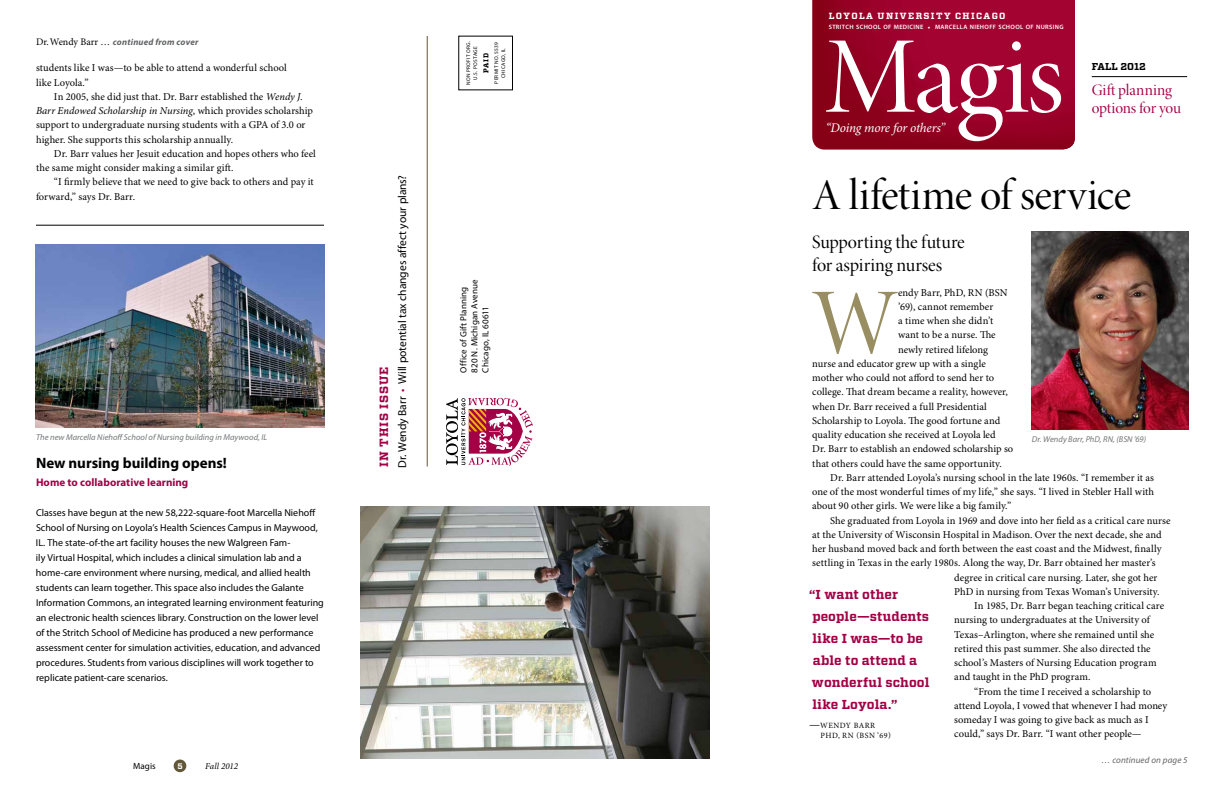
<style>
.page{position:relative;width:1224px;height:792px;background:#fff}
.page>*{position:absolute;margin:0;border:0;box-sizing:border-box;transform-origin:0 0}
.t1{font:109.7px "Minion Pro Disp";letter-spacing:-.02em;color:#fff}
.t2{font:93.8px "Minion Pro Disp";color:#988e62}
.t3{font:44px "Minion Pro Disp";letter-spacing:-.005em;color:#000}
.t4{font:19px/23px "Minion Pro Disp";letter-spacing:-.005em;color:#000}
.t5{font:16px/18px "Minion Pro Disp";letter-spacing:-.01em;color:#a30046}
.t6{font:700 15px "Myriad Pro";letter-spacing:-.005em;color:#000}
.t7{font:italic 13.2px "Minion Pro";letter-spacing:-.015em;color:#fff}
.t8{font:700 13px/22px "Vitesse";letter-spacing:.01em;color:#a30046}
.t9{font:700 12px "Vitesse";letter-spacing:.065em;color:#a30046}
.t10{font:11.6px "Myriad Pro";letter-spacing:-.005em;color:#000}
.t11{font:700 11px "Myriad Pro";color:#a30046}
.t12{font:10.5px/14.2px "Minion Pro";letter-spacing:.005em;color:#000}
.t13{font:10.5px "Minion Pro";letter-spacing:-.02em;color:#000}
.t14{font:10px/15px "Myriad Pro";color:#000}
.t15{font:700 10px "Vitesse";color:#000}
.t16{font:9px/11px "Myriad Pro";letter-spacing:.01em;color:#000}
.t17{font:italic 700 9px "Myriad Pro";letter-spacing:.02em;color:#636466}
.t18{font:700 9px "Vitesse";letter-spacing:.155em;color:#fff}
.t19{font:italic 9px "Myriad Pro";letter-spacing:.015em;color:#636466}
.t20{font:italic 9px "Minion Pro";color:#000}
.t21{font:italic 8.5px "Myriad Pro";letter-spacing:.005em;color:#737577}
.t22{font:8px "Minion Pro";color:#000}
.t23{font:700 8px "Vitesse";color:#fff}
.t24{font:700 7px "Vitesse";color:#000}
.t25{font:600 6.3px "Myriad Pro";letter-spacing:.055em;color:#fff}
.t26{font:5.3px/7px "Myriad Pro";letter-spacing:.06em;color:#000;text-align:center}
.s1{font-family:"Minion Pro";font-weight:400;font-style:normal;font-size:10px;color:#000}
.s2{font-style:italic}
.s3{color:#a30046}
.s4{font-weight:400;font-size:9px}
.s5{font-size:12px}
</style>
<div class="page">
<svg style="left:812px;top:0;width:8px;height:149px"></svg>
<svg style="left:820px;top:0;width:255px;height:149px;background:#980127"></svg>
<img style="left:1032px;top:231px;width:157px;height:198px">
<hr style="left:1092px;top:76px;width:95px;height:1px;background:#000">
<img style="left:360px;top:507px;width:350px;height:252px">
<hr style="left:427px;top:36px;width:1px;height:430px;background:#625738">
<hr style="left:36px;top:225px;width:288px;height:1px;background:#000">
<div style="left:174px;top:760px;width:12px;height:12px;background:#625738;border-radius:50%"></div>
<svg style="left:446px;top:398px;width:87px;height:68px"></svg>
<img style="left:36px;top:245px;width:288px;height:183px">
<p class="t17" style="left:36px;top:37px;width:164px"><span class="s1">Dr. Wendy Barr …</span> continued from cover</p>
<p class="t12" style="left:36px;top:61px;width:252px">students like I was—to be able to attend a wonderful school like Loyola.”</p>
<p class="t12" style="left:36px;top:90px;width:279px;text-indent:18px">In 2005, she did just that. Dr. Barr established the <span class="s2">Wendy J.<br>Barr Endowed Scholarship in Nursing</span>, which provides scholarship support to undergraduate nursing students with a GPA of 3.0 or higher. She supports this scholarship annually.</p>
<p class="t12" style="left:36px;top:147px;width:281px;text-indent:18px">Dr. Barr values her Jesuit education and hopes others who feel the same might consider making a similar gift.</p>
<p class="t12" style="left:36px;top:175px;width:279px;text-indent:18px">“I firmly believe that we need to give back to others and pay it forward,” says Dr. Barr.</p>
<p class="t21" style="left:36px;top:433px;width:233px">The new Marcella Niehoff School of Nursing building in Maywood, IL</p>
<h3 class="t6" style="left:36px;top:455px;width:192px">New nursing building opens!</h3>
<p class="t11" style="left:36px;top:476px;width:154px">Home to collaborative learning</p>
<p class="t14" style="left:36px;top:505px;width:289px">Classes have begun at the new 58,222-square-foot Marcella Niehoff School of Nursing on Loyola’s Health Sciences Campus in Maywood, IL. The state-of-the art facility houses the new Walgreen Fam-<br>ily Virtual Hospital, which includes a clinical simulation lab and a home-care environment where nursing, medical, and allied health students can learn together. This space also includes the Galante Information Commons, an integrated learning environment featuring an electronic health sciences library. Construction on the lower level of the Stritch School of Medicine has produced a new performance assessment center for simulation activities, education, and advanced procedures. Students from various disciplines will work together to replicate patient-care scenarios.</p>
<p class="t16" style="left:97px;top:760px;width:23px">M</p>
<p class="t16" style="left:141px;top:760px;width:17px">agis</p>
<p class="t23" style="left:177px;top:760px;width:7px">5</p>
<p class="t20" style="left:205px;top:760px;width:34px">Fall 2012</p>
<p class="t9" style="left:376px;top:466px;width:101px;rotate:-90deg">IN THIS ISSUE</p>
<p class="t10" style="left:396px;top:468px;width:294px;rotate:-90deg">Dr. Wendy Barr <span class="s3">•</span> Will potential tax changes affect your plans?</p>
<p class="t26" style="left:465px;top:85px;width:46px;rotate:-90deg">Non Profit Org.<br>U.S. Postage</p>
<p class="t24" style="left:481px;top:73px;width:21px;rotate:-90deg">PAID</p>
<p class="t26" style="left:493px;top:84px;width:43px;rotate:-90deg">Permit No. 5539<br>Chicago, IL</p>
<p class="t16" style="left:458px;top:373px;width:94px;rotate:-90deg">Office of Gift Planning<br>820 N. Michigan Avenue<br>Chicago, IL 60611</p>
<p class="t18" style="left:829px;top:10px;width:178px">LOYOLA UNIVERSITY CHICAGO</p>
<p class="t25" style="left:829px;top:24px;width:236px">STRITCH SCHOOL OF MEDICINE <span class="s4">•</span> MARCELLA NIEHOFF SCHOOL OF NURSING</p>
<h1 class="t1" style="left:823px;top:11px;width:242px">Magis</h1>
<p class="t7" style="left:826px;top:119px;width:121px">“Doing more for others”</p>
<p class="t15" style="left:1092px;top:60px;width:56px">FALL 2012</p>
<h3 class="t5" style="left:1092px;top:82px;width:91px">Gift planning options for you</h3>
<h3 class="t3" style="left:812px;top:169px;width:321px">A lifetime of service</h3>
<h3 class="t4" style="left:812px;top:231px;width:154px">Supporting the future for aspiring nurses</h3>
<h2 class="t2" style="left:812px;top:267px;width:88px">W</h2>
<p class="t12" style="left:898px;top:286px;width:111px">endy Barr, PhD, RN (BSN</p>
<p class="t12" style="left:898px;top:300px;width:97px">’69), cannot remember</p>
<p class="t12" style="left:898px;top:314px;width:97px">a time when she didn’t</p>
<p class="t12" style="left:898px;top:328px;width:99px">want to be a nurse. The</p>
<p class="t12" style="left:898px;top:343px;width:92px">newly retired lifelong</p>
<p class="t12" style="left:812px;top:357px;width:175px">nurse and educator grew up with a single</p>
<p class="t12" style="left:812px;top:371px;width:183px">mother who could not afford to send her to</p>
<p class="t12" style="left:812px;top:385px;width:197px">college. That dream became a reality, however,</p>
<p class="t12" style="left:812px;top:400px;width:176px">when Dr. Barr received a full Presidential</p>
<p class="t12" style="left:812px;top:414px;width:190px">Scholarship to Loyola. The good fortune and</p>
<p class="t12" style="left:812px;top:428px;width:185px">quality education she received at Loyola led</p>
<p class="t12" style="left:812px;top:442px;width:203px">Dr. Barr to establish an endowed scholarship so</p>
<p class="t12" style="left:812px;top:457px;width:191px">that others could have the same opportunity.</p>
<p class="t12" style="left:830px;top:471px;width:325px">Dr. Barr attended Loyola’s nursing school in the late 1960s. “I remember it as</p>
<p class="t12" style="left:812px;top:485px;width:343px">one of the most wonderful times of my life,” she says. “I lived in Stebler Hall with</p>
<p class="t12" style="left:812px;top:499px;width:201px">about 90 other girls. We were like a big family.”</p>
<p class="t12" style="left:830px;top:514px;width:342px">She graduated from Loyola in 1969 and dove into her field as a critical care nurse</p>
<p class="t12" style="left:812px;top:528px;width:351px">at the University of Wisconsin Hospital in Madison. Over the next decade, she and</p>
<p class="t12" style="left:812px;top:542px;width:351px">her husband moved back and forth between the east coast and the Midwest, finally</p>
<p class="t12" style="left:812px;top:556px;width:345px">settling in Texas in the early 1980s. Along the way, Dr. Barr obtained her master’s</p>
<p class="t12" style="left:954px;top:571px;width:205px">degree in critical care nursing. Later, she got her</p>
<p class="t13" style="left:954px;top:585px;width:207px">PhD in nursing from Texas Woman’s University.</p>
<p class="t12" style="left:974px;top:599px;width:191px">In 1985, Dr. Barr began teaching critical care</p>
<p class="t12" style="left:954px;top:613px;width:198px">nursing to undergraduates at the University of</p>
<p class="t12" style="left:954px;top:628px;width:201px">Texas–Arlington, where she remained until she</p>
<p class="t12" style="left:954px;top:642px;width:198px">retired this past summer. She also directed the</p>
<p class="t12" style="left:954px;top:656px;width:204px">school’s Masters of Nursing Education program</p>
<p class="t12" style="left:954px;top:670px;width:138px">and taught in the PhD program.</p>
<p class="t12" style="left:974px;top:685px;width:178px">“From the time I received a scholarship to</p>
<p class="t12" style="left:954px;top:699px;width:215px">attend Loyola, I vowed that whenever I had money</p>
<p class="t12" style="left:954px;top:713px;width:196px">someday I was going to give back as much as I</p>
<p class="t12" style="left:954px;top:727px;width:189px">could,” says Dr. Barr. “I want other people—</p>
<p class="t21" style="left:1032px;top:435px;width:116px">Dr. Wendy Barr, PhD, RN, (BSN ’69)</p>
<p class="t8" style="left:809px;top:584px;width:122px">“I want other people—students like I was—to be able to attend a wonderful school like Loyola.”</p>
<p class="t22" style="left:809px;top:720px;width:19px"><span class="s5">—</span>wend</p>
<p class="t22" style="left:846px;top:720px;width:15px">y barr</p>
<p class="t22" style="left:821px;top:730px;width:7px">phd</p>
<p class="t22" style="left:838px;top:730px;width:28px">, rn (bsn</p>
<p class="t22" style="left:877px;top:730px;width:15px">’69)</p>
<p class="t19" style="left:1102px;top:755px;width:88px">… continued on page 5</p>
</div>
